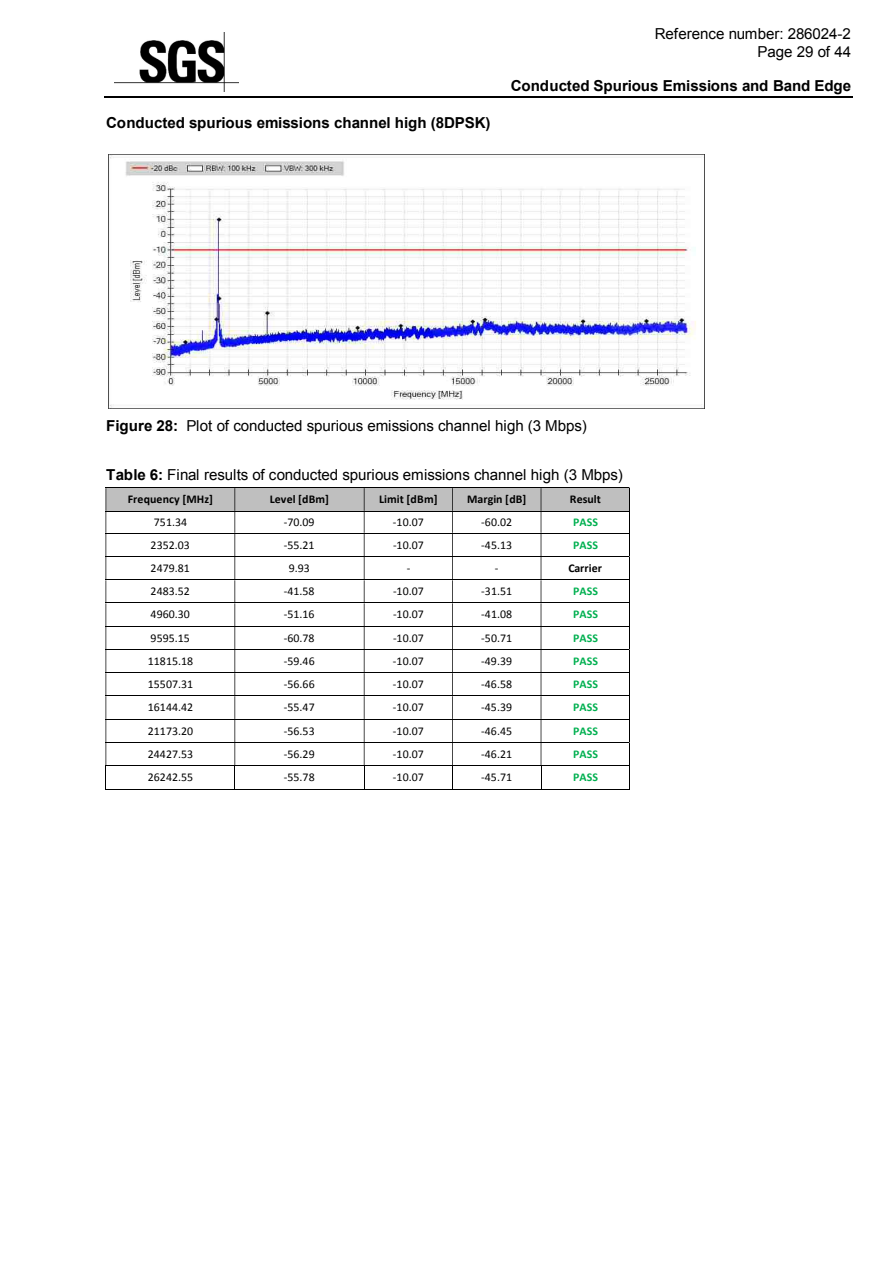
<style>
.page{position:relative;width:893px;height:1263px;background:#fff}
.page>*{position:absolute;margin:0;border:0;box-sizing:border-box;transform-origin:0 0}
.t1{font:15.15px/17.2px "Arial";letter-spacing:-.005em;color:#000;text-align:right}
.t2{font:700 15.15px "Arial";letter-spacing:-.005em;color:#000}
.t3{font:11.85px "Calibri";color:#000}
.t4{font:700 11.85px "Calibri";letter-spacing:.005em;color:#000}
.t5{font:700 11.85px "Calibri";letter-spacing:.015em;color:#00b050}
.s1{font-weight:700}
</style>
<div class="page">
<img style="left:114px;top:33px;width:124px;height:58px">
<hr style="left:104px;top:96px;width:748px;height:1px;background:#000">
<div style="left:106px;top:488px;width:129px;height:23px;background:#bfbfbf"></div>
<div style="left:235px;top:488px;width:129px;height:23px;background:#bfbfbf"></div>
<div style="left:364px;top:488px;width:88px;height:23px;background:#bfbfbf"></div>
<div style="left:453px;top:488px;width:88px;height:23px;background:#bfbfbf"></div>
<div style="left:541px;top:488px;width:88px;height:23px;background:#bfbfbf"></div>
<hr style="left:105px;top:487px;width:524px;height:1px;background:#000">
<hr style="left:105px;top:511px;width:524px;height:1px;background:#000">
<hr style="left:105px;top:533px;width:524px;height:1px;background:#000">
<hr style="left:105px;top:556px;width:524px;height:1px;background:#000">
<hr style="left:105px;top:580px;width:524px;height:1px;background:#000">
<hr style="left:105px;top:603px;width:524px;height:1px;background:#000">
<hr style="left:105px;top:626px;width:524px;height:1px;background:#000">
<hr style="left:105px;top:649px;width:524px;height:1px;background:#000">
<hr style="left:105px;top:672px;width:524px;height:1px;background:#000">
<hr style="left:105px;top:696px;width:524px;height:1px;background:#000">
<hr style="left:105px;top:719px;width:524px;height:1px;background:#000">
<hr style="left:105px;top:742px;width:524px;height:1px;background:#000">
<hr style="left:105px;top:765px;width:524px;height:1px;background:#000">
<svg style="left:105px;top:488px;width:1px;height:301px"></svg>
<hr style="left:105px;top:789px;width:129px;height:1px;background:#000">
<svg style="left:234px;top:488px;width:1px;height:301px"></svg>
<hr style="left:235px;top:789px;width:129px;height:1px;background:#000">
<svg style="left:364px;top:488px;width:1px;height:301px"></svg>
<hr style="left:364px;top:789px;width:88px;height:1px;background:#000">
<svg style="left:452px;top:488px;width:1px;height:301px"></svg>
<hr style="left:453px;top:789px;width:87px;height:1px;background:#000">
<svg style="left:540px;top:488px;width:1px;height:277px"></svg>
<hr style="left:541px;top:789px;width:88px;height:1px;background:#000">
<svg style="left:629px;top:487px;width:1px;height:303px"></svg>
<img style="left:109px;top:154px;width:595px;height:255px">
<p class="t2" style="left:106px;top:114px;width:386px">Conducted spurious emissions channel high (8DPSK)</p>
<p class="t1" style="left:655px;top:25px;width:198px">Reference number: 286024-2<br>Page 29 of 44</p>
<p class="t2" style="left:510px;top:77px;width:342px">Conducted Spurious Emissions and Band Edge</p>
<p class="t1" style="left:106px;top:417px;width:482px"><span class="s1">Figure 28:</span> Plot of conducted spurious emissions channel high (3 Mbps)</p>
<p class="t1" style="left:106px;top:466px;width:518px"><span class="s1">Table 6:</span> Final results of conducted spurious emissions channel high (3 Mbps)</p>
<p class="t4" style="left:128px;top:494px;width:87px">Frequency [MHz]</p>
<p class="t4" style="left:270px;top:494px;width:61px">Level [dBm]</p>
<p class="t4" style="left:379px;top:494px;width:60px">Limit [dBm]</p>
<p class="t4" style="left:467px;top:494px;width:61px">Margin [dB]</p>
<p class="t4" style="left:570px;top:494px;width:33px">Result</p>
<p class="t3" style="left:154px;top:517px;width:35px">751.34</p>
<p class="t3" style="left:284px;top:517px;width:32px">-70.09</p>
<p class="t3" style="left:393px;top:517px;width:32px">-10.07</p>
<p class="t3" style="left:481px;top:517px;width:32px">-60.02</p>
<p class="t5" style="left:573px;top:517px;width:27px">PASS</p>
<p class="t3" style="left:150px;top:540px;width:41px">2352.03</p>
<p class="t3" style="left:284px;top:540px;width:32px">-55.21</p>
<p class="t3" style="left:393px;top:540px;width:32px">-10.07</p>
<p class="t3" style="left:481px;top:540px;width:32px">-45.13</p>
<p class="t5" style="left:573px;top:540px;width:27px">PASS</p>
<p class="t3" style="left:150px;top:563px;width:41px">2479.81</p>
<p class="t3" style="left:289px;top:563px;width:23px">9.93</p>
<p class="t3" style="left:406px;top:563px;width:5px">-</p>
<p class="t3" style="left:495px;top:563px;width:5px">-</p>
<p class="t4" style="left:568px;top:563px;width:35px">Carrier</p>
<p class="t3" style="left:150px;top:587px;width:41px">2483.52</p>
<p class="t3" style="left:284px;top:587px;width:32px">-41.58</p>
<p class="t3" style="left:393px;top:587px;width:32px">-10.07</p>
<p class="t3" style="left:481px;top:587px;width:32px">-31.51</p>
<p class="t5" style="left:573px;top:587px;width:27px">PASS</p>
<p class="t3" style="left:150px;top:610px;width:41px">4960.30</p>
<p class="t3" style="left:284px;top:610px;width:32px">-51.16</p>
<p class="t3" style="left:393px;top:610px;width:32px">-10.07</p>
<p class="t3" style="left:481px;top:610px;width:32px">-41.08</p>
<p class="t5" style="left:573px;top:610px;width:27px">PASS</p>
<p class="t3" style="left:150px;top:633px;width:41px">9595.15</p>
<p class="t3" style="left:284px;top:633px;width:32px">-60.78</p>
<p class="t3" style="left:393px;top:633px;width:32px">-10.07</p>
<p class="t3" style="left:481px;top:633px;width:32px">-50.71</p>
<p class="t5" style="left:573px;top:633px;width:27px">PASS</p>
<p class="t3" style="left:148px;top:656px;width:47px">11815.18</p>
<p class="t3" style="left:284px;top:656px;width:32px">-59.46</p>
<p class="t3" style="left:393px;top:656px;width:32px">-10.07</p>
<p class="t3" style="left:481px;top:656px;width:32px">-49.39</p>
<p class="t5" style="left:573px;top:656px;width:27px">PASS</p>
<p class="t3" style="left:148px;top:679px;width:47px">15507.31</p>
<p class="t3" style="left:284px;top:679px;width:32px">-56.66</p>
<p class="t3" style="left:393px;top:679px;width:32px">-10.07</p>
<p class="t3" style="left:481px;top:679px;width:32px">-46.58</p>
<p class="t5" style="left:573px;top:679px;width:27px">PASS</p>
<p class="t3" style="left:148px;top:702px;width:47px">16144.42</p>
<p class="t3" style="left:284px;top:702px;width:32px">-55.47</p>
<p class="t3" style="left:393px;top:702px;width:32px">-10.07</p>
<p class="t3" style="left:481px;top:702px;width:32px">-45.39</p>
<p class="t5" style="left:573px;top:702px;width:27px">PASS</p>
<p class="t3" style="left:148px;top:726px;width:47px">21173.20</p>
<p class="t3" style="left:284px;top:726px;width:32px">-56.53</p>
<p class="t3" style="left:393px;top:726px;width:32px">-10.07</p>
<p class="t3" style="left:481px;top:726px;width:32px">-46.45</p>
<p class="t5" style="left:573px;top:726px;width:27px">PASS</p>
<p class="t3" style="left:148px;top:749px;width:47px">24427.53</p>
<p class="t3" style="left:284px;top:749px;width:32px">-56.29</p>
<p class="t3" style="left:393px;top:749px;width:32px">-10.07</p>
<p class="t3" style="left:481px;top:749px;width:32px">-46.21</p>
<p class="t5" style="left:573px;top:749px;width:27px">PASS</p>
<p class="t3" style="left:148px;top:772px;width:47px">26242.55</p>
<p class="t3" style="left:284px;top:772px;width:32px">-55.78</p>
<p class="t3" style="left:393px;top:772px;width:32px">-10.07</p>
<p class="t3" style="left:481px;top:772px;width:32px">-45.71</p>
<p class="t5" style="left:573px;top:772px;width:27px">PASS</p>
</div>
